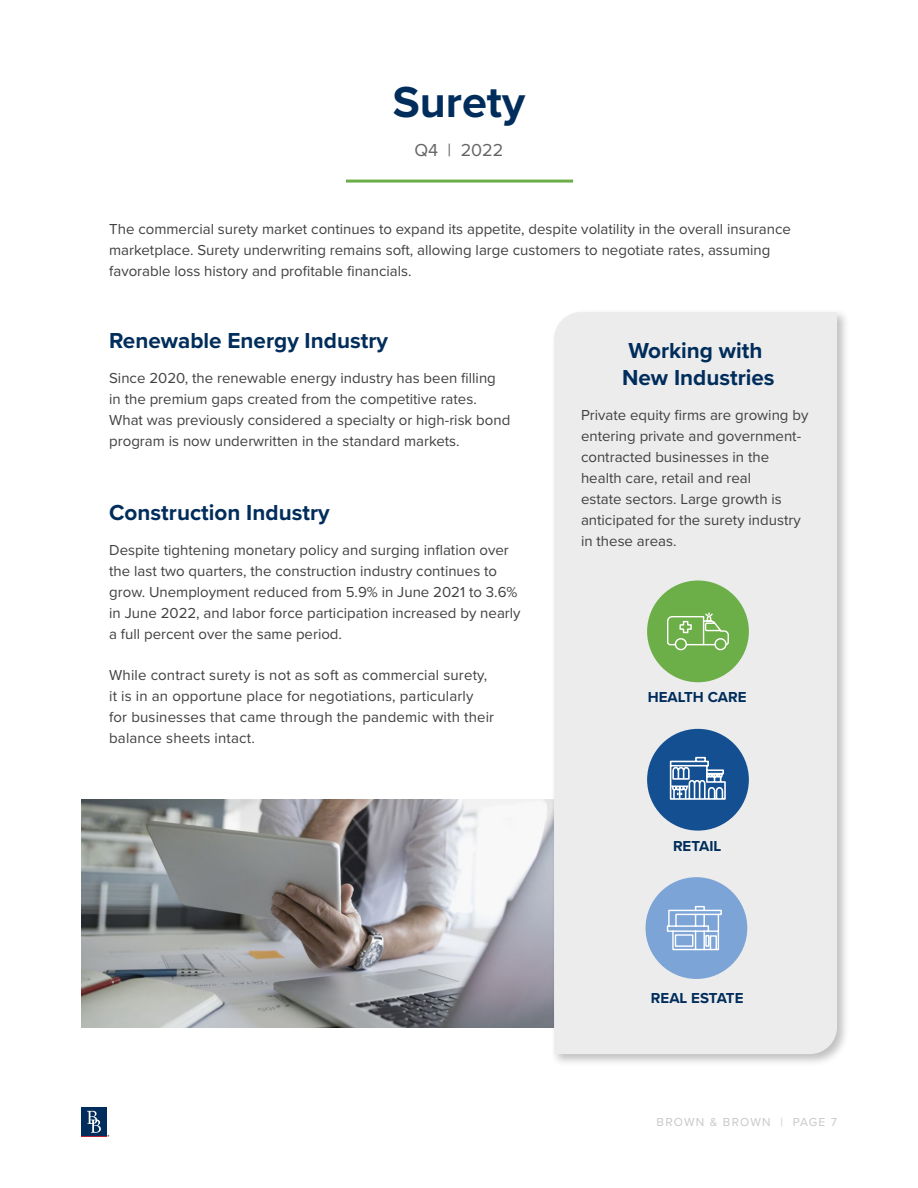
<style>
.page{position:relative;width:918px;height:1188px;background:#fff}
.page>*{position:absolute;margin:0;border:0;box-sizing:border-box;transform-origin:0 0}
.t1{font:700 45px "Proxima Nova";color:#002d5b}
.t2{font:700 22.5px/27px "Proxima Nova";color:#002d5b}
.t3{font:18px "Proxima Nova";color:#636466}
.t4{font:15px/21px "Proxima Nova";color:#414042}
.t5{font:700 15px "Proxima Nova";color:#002d5b}
.t6{font:12px "Proxima Nova";letter-spacing:.1em;color:#c7c8ca}
</style>
<div class="page">
<img style="left:81px;top:800px;width:470px;height:227px">
<hr style="left:347px;top:180px;width:225px;height:3px;background:#6cae47">
<div style="left:551px;top:309px;width:299px;height:758px;background:#000;opacity:.25"></div>
<div style="left:554px;top:312px;width:283px;height:742px;background:#ececed"></div>
<div style="left:647px;top:581px;width:102px;height:101px;background:#6cae47;border-radius:50%"></div>
<div style="left:647px;top:729px;width:102px;height:102px;background:#145091;border-radius:50%"></div>
<svg style="left:666px;top:591px;width:64px;height:240px"></svg>
<div style="left:646px;top:877px;width:101px;height:102px;background:#7ca4d6;border-radius:50%"></div>
<svg style="left:666px;top:905px;width:56px;height:46px"></svg>
<div style="left:81px;top:1108px;width:26px;height:28px;background:#002d5b"></div>
<svg style="left:81px;top:1111px;width:28px;height:26px"></svg>
<h1 class="t1" style="left:393px;top:68px;width:134px">Surety</h1>
<p class="t3" style="left:415px;top:137px;width:90px">Q4 | 2022</p>
<p class="t4" style="left:109px;top:218px;width:683px">The commercial surety market continues to expand its appetite, despite volatility in the overall insurance marketplace. Surety underwriting remains soft, allowing large customers to negotiate rates, assuming favorable loss history and profitable financials.</p>
<h2 class="t2" style="left:109px;top:327px;width:280px">Renewable Energy Industry</h2>
<p class="t4" style="left:109px;top:367px;width:403px">Since 2020, the renewable energy industry has been filling in the premium gaps created from the competitive rates.<br>What was previously considered a specialty or high-risk bond program is now underwritten in the standard markets.</p>
<h2 class="t2" style="left:109px;top:499px;width:222px">Construction Industry</h2>
<p class="t4" style="left:109px;top:538px;width:413px">Despite tightening monetary policy and surging inflation over the last two quarters, the construction industry continues to grow. Unemployment reduced from 5.9% in June 2021 to 3.6% in June 2022, and labor force participation increased by nearly a full percent over the same period.</p>
<p class="t4" style="left:109px;top:664px;width:387px">While contract surety is not as soft as commercial surety, it is in an opportune place for negotiations, particularly for businesses that came through the pandemic with their balance sheets intact.</p>
<h2 class="t2" style="left:622px;top:337px;width:154px">Working with<br>New Industries</h2>
<p class="t4" style="left:581px;top:404px;width:229px">Private equity firms are growing by entering private and government&shy;contracted businesses in the health care, retail and real<br>estate sectors. Large growth is anticipated for the surety industry in these areas.</p>
<p class="t5" style="left:648px;top:686px;width:100px">HEALTH CARE</p>
<p class="t5" style="left:673px;top:835px;width:50px">RETAIL</p>
<p class="t5" style="left:651px;top:987px;width:94px">REAL ESTATE</p>
<p class="t6" style="left:657px;top:1113px;width:182px">BROWN &amp; BROWN | PAGE 7</p>
</div>
